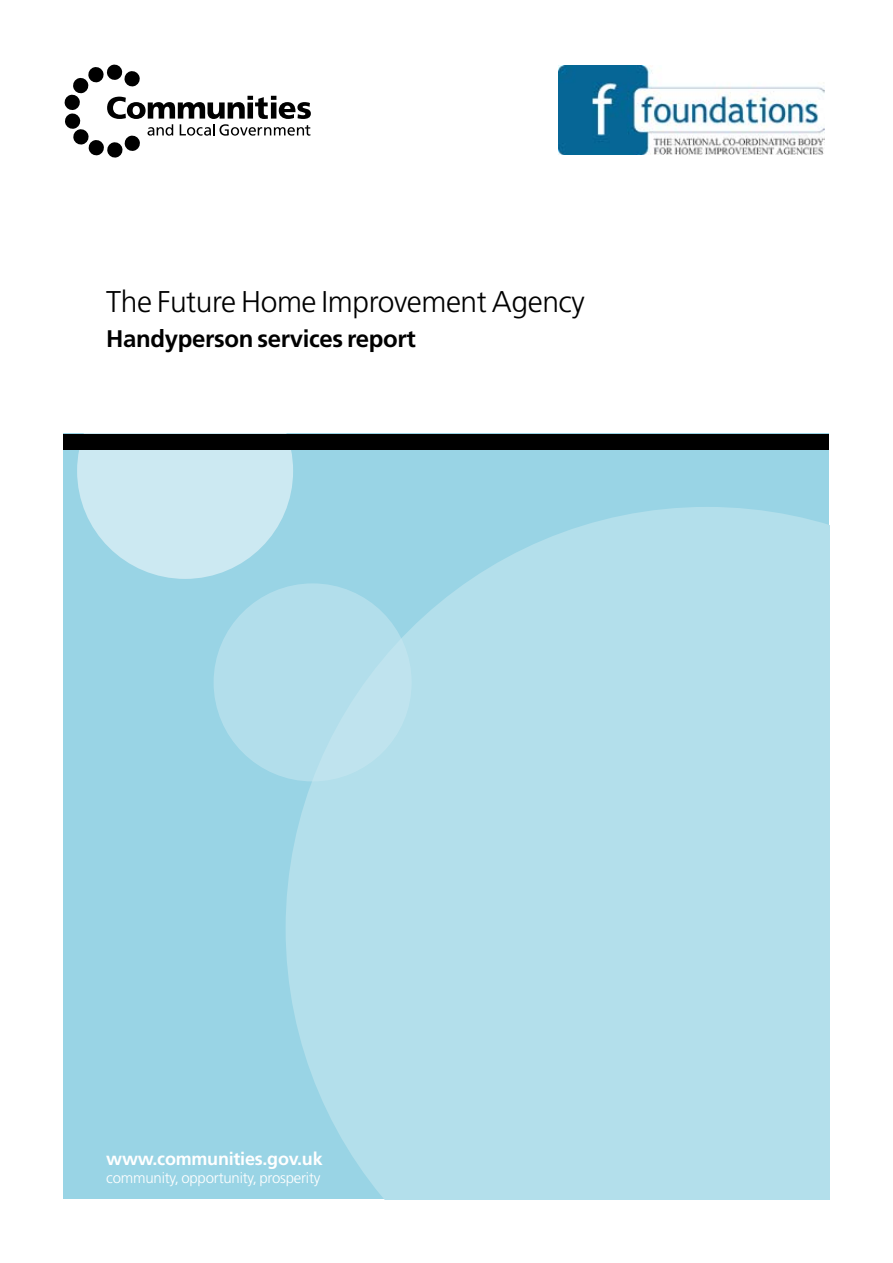
<style>
.page{position:relative;width:893px;height:1263px;background:#fff}
.page>*{position:absolute;margin:0;border:0;box-sizing:border-box;transform-origin:0 0}
.t1{font:300 30px "Frutiger LT Std";letter-spacing:-.015em;color:#000}
.t2{font:700 24px "Frutiger LT Std";letter-spacing:-.015em;color:#000}
.t3{font:700 18px "Frutiger LT Std";letter-spacing:-.015em;color:#fff}
.t4{font:300 15px "Frutiger LT Std";letter-spacing:-.015em;color:#fff}
</style>
<div class="page">
<div style="left:64px;top:434px;width:765px;height:765px;background:#99d4e5"></div>
<svg style="left:286px;top:507px;width:543px;height:692px;background:#b0ddea"></svg>
<div style="left:214px;top:583px;width:198px;height:198px;background:linear-gradient(to right,#afddea,#bbe2ed);border-radius:50%"></div>
<svg style="left:77px;top:449px;width:216px;height:130px"></svg>
<div style="left:64px;top:434px;width:765px;height:15px;background:#000"></div>
<svg style="left:64px;top:64px;width:247px;height:94px"></svg>
<img style="left:558px;top:66px;width:266px;height:88px">
<h1 class="t1" style="left:106px;top:284px;width:480px">The Future Home Improvement Agency</h1>
<h2 class="t2" style="left:106px;top:325px;width:311px">Handyperson services report</h2>
<p class="t3" style="left:106px;top:1148px;width:218px">www.communities.gov.uk</p>
<p class="t4" style="left:106px;top:1169px;width:216px">community, opportunity, prosperity</p>
</div>
